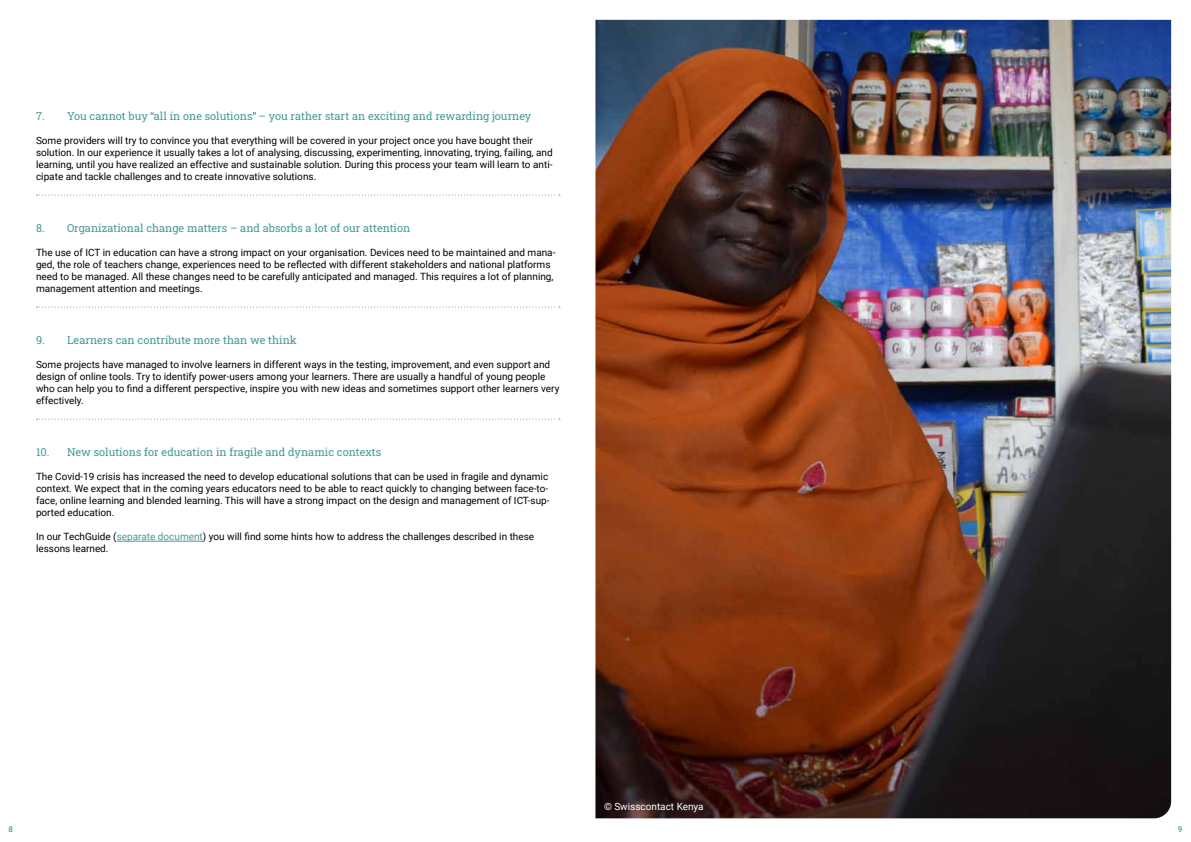
<style>
.page{position:relative;width:1191px;height:842px;background:#fff}
.page>*{position:absolute;margin:0;border:0;box-sizing:border-box;transform-origin:0 0}
.t1{font:11px "Roboto Slab";color:#469998}
.t2{font:10px/12px "Roboto";color:#000}
.t3{font:10px "Roboto";color:#fff}
.t4{font:500 8px "Roboto";color:#469998}
.s1{color:#469998}
</style>
<div class="page">
<img style="left:595px;top:20px;width:576px;height:798px">
<svg style="left:36px;top:195px;width:524px;height:1px"></svg>
<svg style="left:36px;top:307px;width:524px;height:1px"></svg>
<svg style="left:36px;top:419px;width:524px;height:1px"></svg>
<hr style="left:117px;top:541px;width:86px;height:1px;background:#469998">
<svg style="left:150px;top:112px;width:4px;height:3px"></svg>
<p class="t1" style="left:36px;top:109px;width:497px">7. You cannot buy all in one solutions – you rather start an exciting and rewarding journey</p>
<p class="t2" style="left:36px;top:134px;width:518px">Some providers will try to convince you that everything will be covered in your project once you have bought their solution. In our experience it usually takes a lot of analysing, discussing, experimenting, innovating, trying, failing, and learning, until you have realized an effective and sustainable solution. During this process your team will learn to anti&shy;cipate and tackle challenges and to create innovative solutions.</p>
<p class="t1" style="left:36px;top:221px;width:376px">8. Organizational change matters – and absorbs a lot of our attention</p>
<p class="t2" style="left:36px;top:246px;width:521px">The use of ICT in education can have a strong impact on your organisation. Devices need to be maintained and mana&shy;ged, the role of teachers change, experiences need to be reflected with different stakeholders and national platforms need to be managed. All these changes need to be carefully anticipated and managed. This requires a lot of planning, management attention and meetings.</p>
<p class="t1" style="left:36px;top:333px;width:262px">9. Learners can contribute more than we think</p>
<p class="t2" style="left:36px;top:358px;width:525px">Some projects have managed to involve learners in different ways in the testing, improvement, and even support and design of online tools. Try to identify power-users among your learners. There are usually a handful of young people who can help you to find a different perspective, inspire you with new ideas and sometimes support other learners very effectively.</p>
<p class="t1" style="left:36px;top:445px;width:347px">10. New solutions for education in fragile and dynamic contexts</p>
<p class="t2" style="left:36px;top:470px;width:515px">The Covid-19 crisis has increased the need to develop educational solutions that can be used in fragile and dynamic context. We expect that in the coming years educators need to be able to react quickly to changing between face-to&shy;face, online learning and blended learning. This will have a strong impact on the design and management of ICT-sup&shy;ported education.</p>
<p class="t2" style="left:36px;top:530px;width:500px">In our TechGuide (<span class="s1">separate document</span>) you will find some hints how to address the challenges described in these lessons learned.</p>
<p class="t3" style="left:604px;top:799px;width:101px">© Swisscontact Kenya</p>
<p class="t4" style="left:9px;top:823px;width:6px">8</p>
<p class="t4" style="left:1178px;top:823px;width:6px">9</p>
</div>
